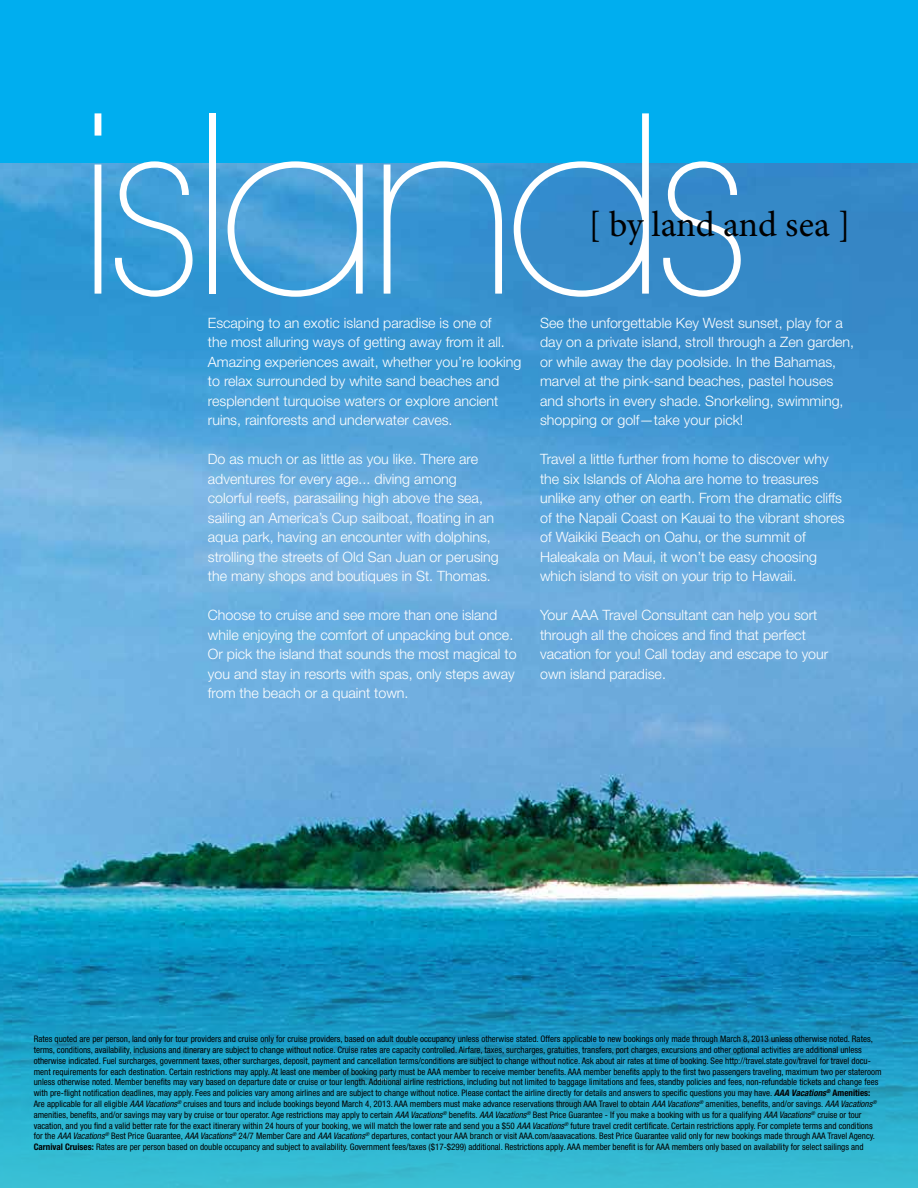
<style>
.page{position:relative;width:918px;height:1188px;background:#fff}
.page>*{position:absolute;margin:0;border:0;box-sizing:border-box;transform-origin:0 0}
.t1{font:200 243.6px "ITC Avant Garde Std";letter-spacing:-.07em;color:#fff}
.t2{font:36px "Minion Pro";letter-spacing:-.005em;color:#000}
.t3{font:300 14.25px/19.5px "Helvetica Neue LT Std";color:#fff}
.t4{font:condensed 9px/10.8px "Helvetica Neue LT Std";color:#000}
.s1{font-weight:700;font-style:italic}
.s2{font-weight:700}
.s3{font-style:italic}
</style>
<div class="page">
<div style="left:0;top:0;width:918px;height:163px;background:#00aeef"></div>
<img style="left:0;top:163px;width:918px;height:776px">
<svg style="left:0;top:939px;width:918px;height:249px;background:#1fa1c7"></svg>
<h1 class="t1" style="left:76px;top:63px;width:681px">islands</h1>
<h2 class="t2" style="left:589px;top:200px;width:264px">[ by land and sea ]</h2>
<p class="t3" style="left:208px;top:313px;width:315px">Escaping to an exotic island paradise is one of<br>the most alluring ways of getting away from it all.<br>Amazing experiences await, whether you’re looking to relax surrounded by white sand beaches and resplendent turquoise waters or explore ancient ruins, rainforests and underwater caves.</p>
<p class="t3" style="left:208px;top:449px;width:292px">Do as much or as little as you like. There are adventures for every age... diving among colorful reefs, parasailing high above the sea, sailing an America’s Cup sailboat, floating in an aqua park, having an encounter with dolphins, strolling the streets of Old San Juan or perusing the many shops and boutiques in St. Thomas.</p>
<h3 class="t3" style="left:208px;top:605px;width:310px">Choose to cruise and see more than one island while enjoying the comfort of unpacking but once.<br>Or pick the island that sounds the most magical to you and stay in resorts with spas, only steps away from the beach or a quaint town.</h3>
<p class="t3" style="left:540px;top:312px;width:316px">See the unforgettable Key West sunset, play for a day on a private island, stroll through a Zen garden, or while away the day poolside. In the Bahamas, marvel at the pink-sand beaches, pastel houses and shorts in every shade. Snorkeling, swimming, shopping or golf—take your pick!</p>
<p class="t3" style="left:540px;top:449px;width:306px">Travel a little further from home to discover why the six Islands of Aloha are home to treasures unlike any other on earth. From the dramatic cliffs of the Napali Coast on Kauai to the vibrant shores of Waikiki Beach on Oahu, or the summit of Haleakala on Maui, it won’t be easy choosing which island to visit on your trip to Hawaii.</p>
<h3 class="t3" style="left:540px;top:605px;width:290px">Your AAA Travel Consultant can help you sort through all the choices and find that perfect vacation for you! Call today and escape to your own island paradise.</h3>
<p class="t4" style="left:34px;top:1034px;width:850px">Rates quoted are per person, land only for tour providers and cruise only for cruise providers, based on adult double occupancy unless otherwise stated. Offers applicable to new bookings only made through March 8, 2013 unless otherwise noted. Rates, terms, conditions, availability, inclusions and itinerary are subject to change without notice. Cruise rates are capacity controlled. Airfare, taxes, surcharges, gratuities, transfers, port charges, excursions and other optional activities are additional unless otherwise indicated. Fuel surcharges, government taxes, other surcharges, deposit, payment and cancellation terms/conditions are subject to change without notice. Ask about air rates at time of booking. See http://travel.state.gov/travel for travel docu&shy;ment requirements for each destination. Certain restrictions may apply. At least one member of booking party must be AAA member to receive member benefits. AAA member benefits apply to the first two passengers traveling, maximum two per stateroom unless otherwise noted. Member benefits may vary based on departure date or cruise or tour length. Additional airline restrictions, including but not limited to baggage limitations and fees, standby policies and fees, non-refundable tickets and change fees with pre-flight notification deadlines, may apply. Fees and policies vary among airlines and are subject to change without notice. Please contact the airline directly for details and answers to specific questions you may have. <span class="s1">AAA Vacations</span><sup>®</sup> <span class="s2">Amenities:<br></span>Are applicable for all eligible <span class="s3">AAA Vacations</span><sup>®</sup> cruises and tours and include bookings beyond March 4, 2013. AAA members must make advance reservations through AAA Travel to obtain <span class="s3">AAA Vacations</span><sup>®</sup> amenities, benefits, and/or savings. <span class="s3">AAA Vacations</span><sup>® </sup>amenities, benefits, and/or savings may vary by cruise or tour operator. Age restrictions may apply to certain <span class="s3">AAA Vacations</span><sup>®</sup> benefits. <span class="s3">AAA Vacations</span><sup>®</sup> Best Price Guarantee - If you make a booking with us for a qualifying <span class="s3">AAA Vacations</span><sup>®</sup> cruise or tour vacation, and you find a valid better rate for the exact itinerary within 24 hours of your booking, we will match the lower rate and send you a $50 <span class="s3">AAA Vacations</span><sup>®</sup> future travel credit certificate. Certain restrictions apply. For complete terms and conditions for the <span class="s3">AAA Vacations</span><sup>®</sup> Best Price Guarantee, <span class="s3">AAA Vacations</span><sup>®</sup> 24/7 Member Care and <span class="s3">AAA Vacations</span><sup>®</sup> departures, contact your AAA branch or visit AAA.com/aaavacations. Best Price Guarantee valid only for new bookings made through AAA Travel Agency.<br><span class="s2">Carnival Cruises:</span> Rates are per person based on double occupancy and subject to availability. Government fees/taxes ($17-$299) additional. Restrictions apply. AAA member benefit is for AAA members only based on availability for select sailings and</p>
</div>
